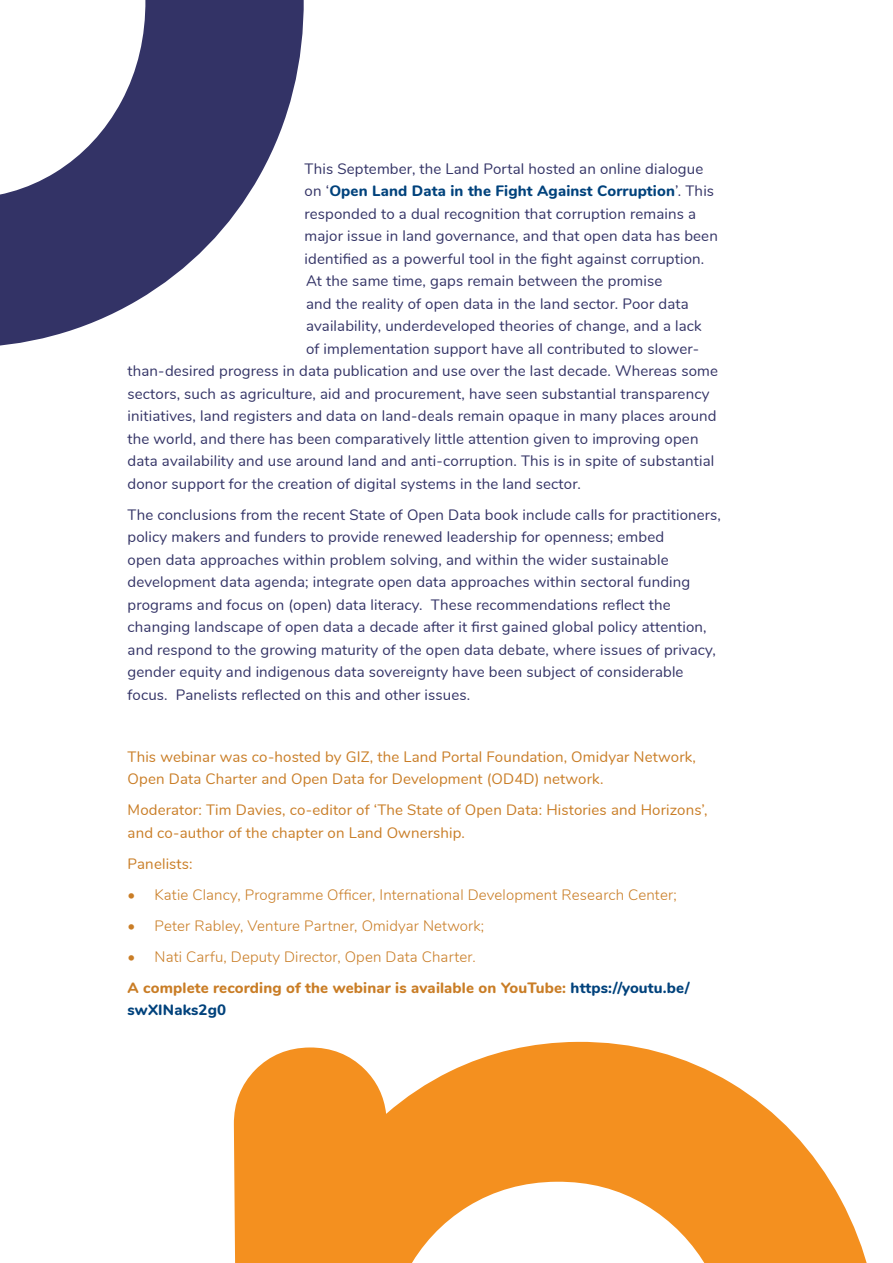
<style>
.page{position:relative;width:893px;height:1263px;background:#fff}
.page>*{position:absolute;margin:0;border:0;box-sizing:border-box;transform-origin:0 0}
.t1{font:15px/22.5px "Nunito";letter-spacing:.01em;color:#336}
.t2{font:15px/22.5px "Nunito";letter-spacing:.01em;color:#c97d26}
.t3{font:300 15px "Nunito";letter-spacing:.01em;color:#c97d26}
.t4{font:800 15px/22.5px "Nunito";letter-spacing:.01em;color:#c97d26}
.t5{font:800 15px "Nunito";letter-spacing:.01em;color:#01427c}
.s1{font-weight:400;color:#336}
.s2{color:#01427c}
</style>
<div class="page">
<svg style="left:0;top:0;width:304px;height:346px;fill:#336"></svg>
<svg style="left:234px;top:1041px;width:633px;height:222px;fill:#f4901f"></svg>
<p class="t1" style="left:305px;top:156px;width:400px">This September, the Land Portal hosted an online dialogue</p>
<p class="t5" style="left:305px;top:180px;width:411px"><span class="s1">on ‘</span>Open Land Data in the Fight Against Corruption<span class="s1">’. This</span></p>
<p class="t1" style="left:305px;top:201px;width:393px">responded to a dual recognition that corruption remains a</p>
<p class="t1" style="left:305px;top:224px;width:415px">major issue in land governance, and that open data has been</p>
<p class="t1" style="left:305px;top:246px;width:401px">identified as a powerful tool in the fight against corruption.</p>
<p class="t1" style="left:306px;top:269px;width:358px">At the same time, gaps remain between the promise</p>
<p class="t1" style="left:306px;top:291px;width:384px">and the reality of open data in the land sector. Poor data</p>
<p class="t1" style="left:306px;top:314px;width:397px">availability, underdeveloped theories of change, and a lack</p>
<p class="t1" style="left:306px;top:336px;width:394px">of implementation support have all contributed to slower-</p>
<p class="t1" style="left:128px;top:359px;width:592px">than-desired progress in data publication and use over the last decade. Whereas some</p>
<p class="t1" style="left:128px;top:381px;width:583px">sectors, such as agriculture, aid and procurement, have seen substantial transparency</p>
<p class="t1" style="left:128px;top:404px;width:591px">initiatives, land registers and data on land-deals remain opaque in many places around</p>
<p class="t1" style="left:128px;top:426px;width:572px">the world, and there has been comparatively little attention given to improving open</p>
<p class="t1" style="left:128px;top:449px;width:588px">data availability and use around land and anti-corruption. This is in spite of substantial</p>
<p class="t1" style="left:128px;top:471px;width:455px">donor support for the creation of digital systems in the land sector.</p>
<p class="t1" style="left:128px;top:502px;width:595px">The conclusions from the recent State of Open Data book include calls for practitioners, policy makers and funders to provide renewed leadership for openness; embed<br>open data approaches within problem solving, and within the wider sustainable development data agenda; integrate open data approaches within sectoral funding programs and focus on (open) data literacy. These recommendations reflect the changing landscape of open data a decade after it first gained global policy attention, and respond to the growing maturity of the open data debate, where issues of privacy, gender equity and indigenous data sovereignty have been subject of considerable focus. Panelists reflected on this and other issues.</p>
<p class="t2" style="left:128px;top:744px;width:570px">This webinar was co-hosted by GIZ, the Land Portal Foundation, Omidyar Network,<br>Open Data Charter and Open Data for Development (OD4D) network.</p>
<p class="t2" style="left:128px;top:798px;width:581px">Moderator: Tim Davies, co-editor of ‘The State of Open Data: Histories and Horizons’, and co-author of the chapter on Land Ownership.</p>
<p class="t2" style="left:128px;top:851px;width:67px">Panelists:</p>
<p class="t3" style="left:128px;top:884px;width:551px">• Katie Clancy, Programme Officer, International Development Research Center;</p>
<p class="t3" style="left:128px;top:915px;width:358px">• Peter Rabley, Venture Partner, Omidyar Network;</p>
<p class="t3" style="left:128px;top:946px;width:350px">• Nati Carfu, Deputy Director, Open Data Charter.</p>
<p class="t4" style="left:128px;top:975px;width:564px">A complete recording of the webinar is available on YouTube: <span class="s2">https://youtu.be/ swXINaks2g0</span></p>
</div>
